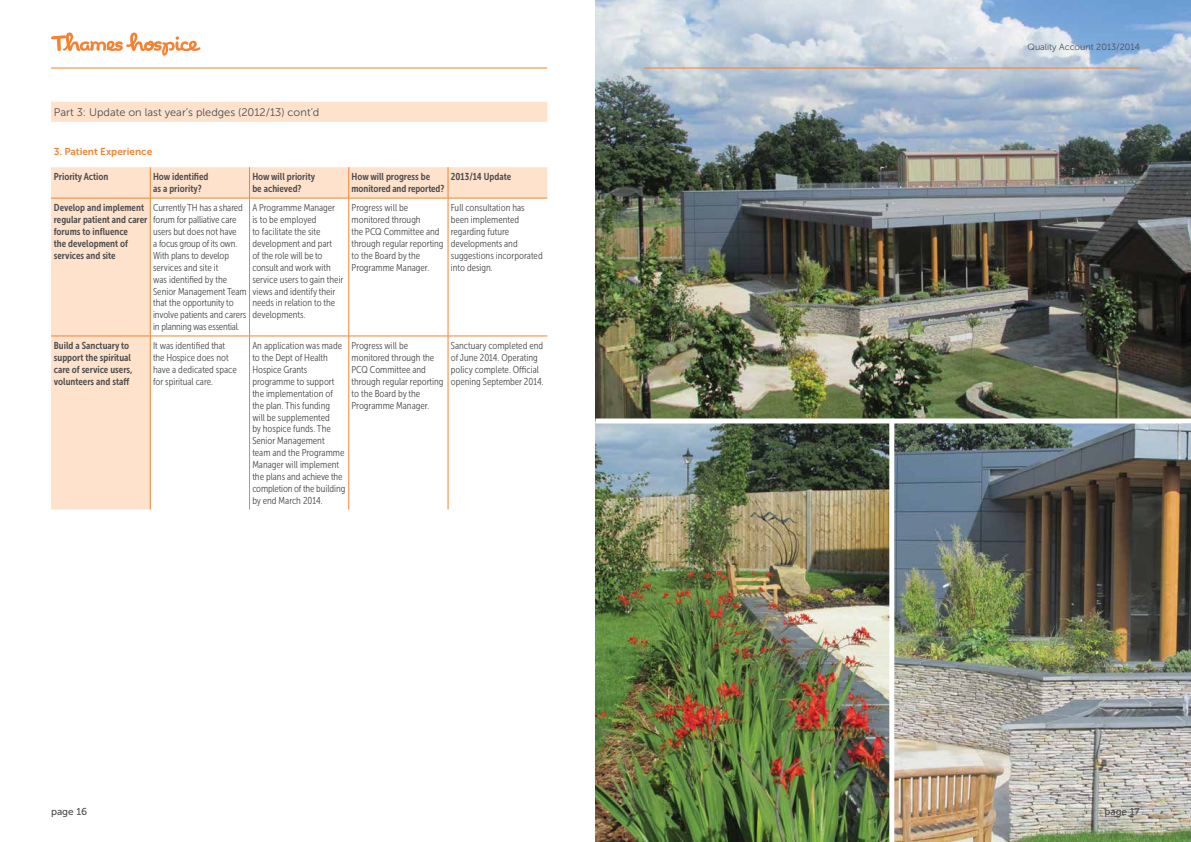
<style>
.page{position:relative;width:1191px;height:842px;background:#fff}
.page>*{position:absolute;margin:0;border:0;box-sizing:border-box;transform-origin:0 0}
.t1{font:11px "Museo Sans 300";color:#4d4d4f}
.t2{font:10px/11.9px "Museo Sans Cond 300";color:#4d4d4f}
.t3{font:10px/12px "Museo Sans Cond 700";color:#4d4d4f}
.t4{font:10px "Museo Sans 700";color:#f58232}
.t5{font:10px "Museo Sans 500";color:#4d4d4f}
.t6{font:9px "Museo Sans 300";color:#4d4d4f}
</style>
<div class="page">
<img style="left:595px;top:0;width:596px;height:842px">
<div style="left:595px;top:418px;width:596px;height:5px;background:#fff"></div>
<div style="left:889px;top:422px;width:5px;height:420px;background:#fff"></div>
<svg style="left:51px;top:32px;width:149px;height:24px"></svg>
<hr style="left:51px;top:68px;width:496px;height:1px;background:#f58232">
<hr style="left:643px;top:68px;width:497px;height:1px;background:#f58232">
<div style="left:51px;top:102px;width:496px;height:20px;background:#fee2cc"></div>
<div style="left:51px;top:167px;width:496px;height:342px;background:#fee2cc"></div>
<svg style="left:151px;top:199px;width:396px;height:310px"></svg>
<hr style="left:150px;top:167px;width:1px;height:31px;background:#f58232">
<hr style="left:249px;top:167px;width:1px;height:31px;background:#f58232">
<hr style="left:348px;top:167px;width:1px;height:31px;background:#f58232">
<hr style="left:448px;top:167px;width:1px;height:31px;background:#f58232">
<hr style="left:51px;top:198px;width:99px;height:1px;background:#f58232">
<hr style="left:150px;top:198px;width:99px;height:1px;background:#f58232">
<hr style="left:150px;top:198px;width:1px;height:138px;background:#f58232">
<hr style="left:249px;top:198px;width:100px;height:1px;background:#f58232">
<hr style="left:249px;top:198px;width:1px;height:138px;background:#f58232">
<hr style="left:349px;top:198px;width:99px;height:1px;background:#f58232">
<hr style="left:348px;top:198px;width:1px;height:138px;background:#f58232">
<hr style="left:448px;top:198px;width:99px;height:1px;background:#f58232">
<hr style="left:448px;top:198px;width:1px;height:138px;background:#f58232">
<hr style="left:51px;top:336px;width:99px;height:1px;background:#f58232">
<hr style="left:150px;top:336px;width:99px;height:1px;background:#f58232">
<hr style="left:150px;top:336px;width:1px;height:173px;background:#f58232">
<hr style="left:249px;top:336px;width:100px;height:1px;background:#f58232">
<hr style="left:249px;top:336px;width:1px;height:173px;background:#f58232">
<hr style="left:349px;top:336px;width:99px;height:1px;background:#f58232">
<hr style="left:348px;top:336px;width:1px;height:173px;background:#f58232">
<hr style="left:448px;top:336px;width:99px;height:1px;background:#f58232">
<hr style="left:448px;top:336px;width:1px;height:173px;background:#f58232">
<p class="t1" style="left:54px;top:106px;width:267px">Part 3: Update on last year’s pledges (2012/13) cont’d</p>
<p class="t4" style="left:54px;top:146px;width:100px">3. Patient Experience</p>
<p class="t3" style="left:54px;top:171px;width:56px">Priority Action</p>
<p class="t3" style="left:153px;top:171px;width:57px">How identified as a priority?</p>
<p class="t3" style="left:252px;top:171px;width:64px">How will priority be achieved?</p>
<p class="t3" style="left:351px;top:171px;width:94px">How will progress be monitored and reported?</p>
<p class="t3" style="left:451px;top:171px;width:62px">2013/14 Update</p>
<p class="t3" style="left:54px;top:202px;width:95px">Develop and implement regular patient and carer forums to influence<br>the development of services and site</p>
<p class="t2" style="left:153px;top:202px;width:95px">Currently TH has a shared forum for palliative care users but does not have<br>a focus group of its own.<br>With plans to develop services and site it<br>was identified by the<br>Senior Management Team that the opportunity to involve patients and carers in planning was essential.</p>
<p class="t2" style="left:252px;top:202px;width:93px">A Programme Manager<br>is to be employed<br>to facilitate the site development and part<br>of the role will be to consult and work with service users to gain their views and identify their needs in relation to the developments.</p>
<p class="t2" style="left:351px;top:202px;width:93px">Progress will be monitored through<br>the PCQ Committee and through regular reporting to the Board by the<br>Programme Manager.</p>
<p class="t2" style="left:451px;top:202px;width:93px">Full consultation has been implemented regarding future developments and suggestions incorporated into design.</p>
<p class="t3" style="left:54px;top:340px;width:80px">Build a Sanctuary to support the spiritual care of service users, volunteers and staff</p>
<p class="t2" style="left:153px;top:340px;width:85px">It was identified that the Hospice does not have a dedicated space for spiritual care.</p>
<p class="t2" style="left:252px;top:340px;width:95px">An application was made to the Dept of Health<br>Hospice Grants programme to support the implementation of the plan. This funding<br>will be supplemented<br>by hospice funds. The<br>Senior Management<br>team and the Programme<br>Manager will implement the plans and achieve the completion of the building by end March 2014.</p>
<p class="t2" style="left:351px;top:340px;width:93px">Progress will be monitored through the<br>PCQ Committee and through regular reporting to the Board by the<br>Programme Manager.</p>
<p class="t2" style="left:451px;top:340px;width:94px">Sanctuary completed end of June 2014. Operating policy complete. Official opening September 2014.</p>
<p class="t5" style="left:51px;top:806px;width:38px">page 16</p>
<p class="t6" style="left:1027px;top:42px;width:114px">Quality Account 2013/2014</p>
<p class="t5" style="left:1104px;top:806px;width:37px">page 17</p>
</div>
